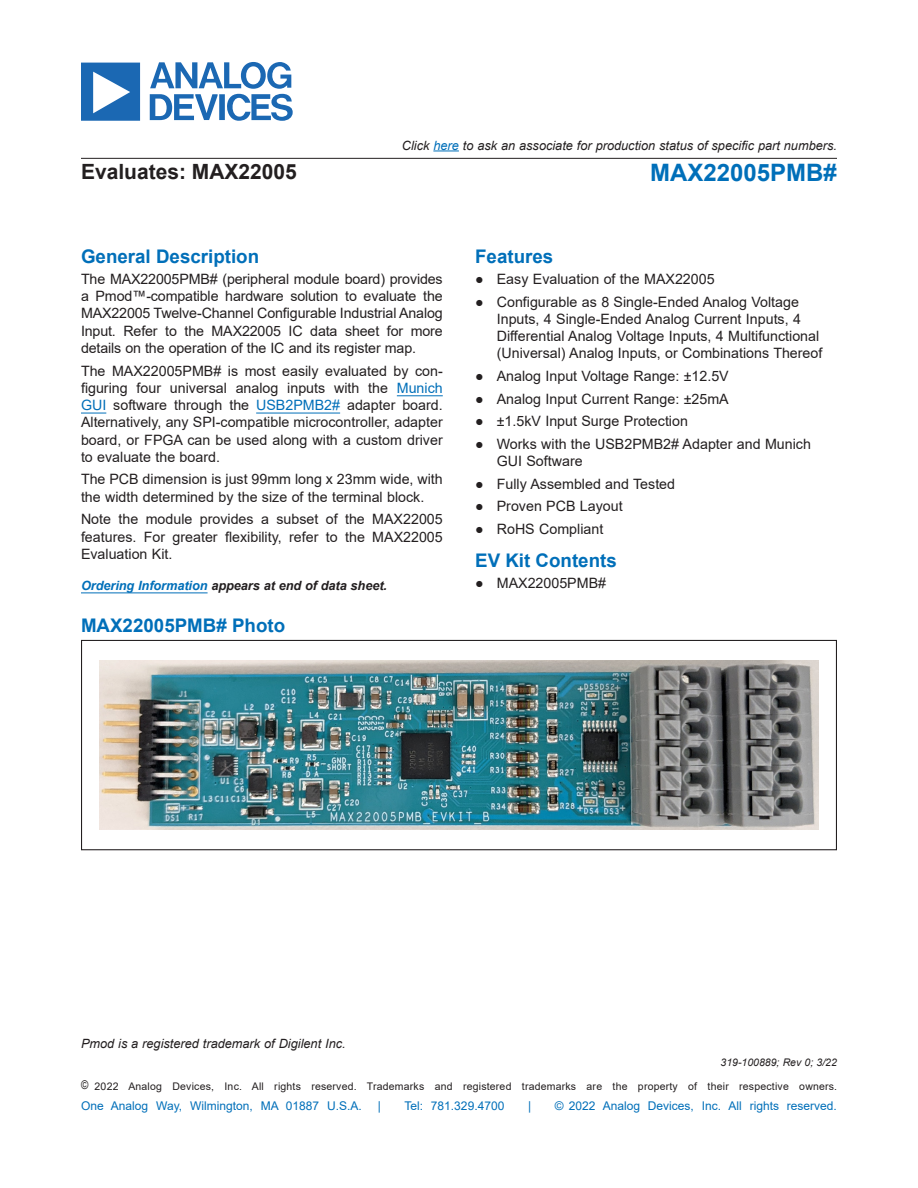
<style>
.page{position:relative;width:918px;height:1188px;background:#fff}
.page>*{position:absolute;margin:0;border:0;box-sizing:border-box;transform-origin:0 0}
.t1{font:700 24px "Arial";color:#006fb9}
.t2{font:700 21px "Arial";color:#231f20}
.H1{font:700 18.75px "Arial";color:#006fb9}
.Body_Text{font:14.25px/17.2px "Arial";color:#231f20;text-align:justify}
.Caption{font:italic 12.75px "Arial";color:#231f20}
.Caption-2{font:italic 700 12.75px "Arial";letter-spacing:-.005em;color:#231f20}
.t3{font:12px "Arial";color:#006fb9}
.t4{font:10.5px "Arial";letter-spacing:.02em;color:#231f20}
.t5{font:italic 10.5px "Arial";color:#231f20}
.s1{color:#006fb9}
.s2{font-family:"Arial Narrow";font-size:12px}
</style>
<div class="page">
<hr style="left:81px;top:158px;width:756px;height:1px;background:#231f20">
<svg style="left:81px;top:62px;width:212px;height:59px"></svg>
<svg style="left:433px;top:150px;width:26px;height:1px"></svg>
<hr style="left:397px;top:396px;width:46px;height:1px;background:#006fb9">
<svg style="left:81px;top:413px;width:25px;height:1px"></svg>
<hr style="left:256px;top:413px;width:84px;height:1px;background:#006fb9">
<hr style="left:81px;top:593px;width:127px;height:1px;background:#006fb9">
<img style="left:99px;top:661px;width:720px;height:169px">
<div style="left:81px;top:640px;width:756px;height:210px;border:1px solid #231f20"></div>
<p class="Caption" style="left:402px;top:137px;width:437px">Click <span class="s1">here</span> to ask an associate for production status of specific part numbers.</p>
<h2 class="t2" style="left:81px;top:156px;width:217px">Evaluates: MAX22005</h2>
<h1 class="t1" style="left:650px;top:155px;width:188px">MAX22005PMB#</h1>
<p class="H1" style="left:81px;top:244px;width:180px">General Description</p>
<p class="Body_Text" style="left:81px;top:270px;width:363px">The MAX22005PMB# (peripheral module board) provides a Pmod™-compatible hardware solution to evaluate the MAX22005 Twelve-Channel Configurable Industrial Analog Input. Refer to the MAX22005 IC data sheet for more details on the operation of the IC and its register map.</p>
<p class="Body_Text" style="left:81px;top:362px;width:363px">The MAX22005PMB# is most easily evaluated by con&shy;figuring four universal analog inputs with the <span class="s1">Munich GUI</span> software through the <span class="s1">USB2PMB2#</span> adapter board.<br>Alternatively, any SPI-compatible microcontroller, adapter board, or FPGA can be used along with a custom driver to evaluate the board.</p>
<p class="Body_Text" style="left:81px;top:471px;width:363px">The PCB dimension is just 99mm long x 23mm wide, with the width determined by the size of the terminal block.</p>
<p class="Body_Text" style="left:81px;top:511px;width:363px">Note the module provides a subset of the MAX22005 features. For greater flexibility, refer to the MAX22005<br>Evaluation Kit.</p>
<p class="Caption-2" style="left:81px;top:577px;width:308px"><span class="s1">Ordering Information</span> appears at end of data sheet.</p>
<p class="H1" style="left:81px;top:612px;width:206px">MAX22005PMB# Photo</p>
<p class="H1" style="left:475px;top:244px;width:80px">Features</p>
<p class="Body_Text" style="left:475px;top:270px;width:241px">● Easy Evaluation of the MAX22005</p>
<p class="Body_Text" style="left:497px;top:293px;width:327px;text-align:left;text-indent:-22px">● Configurable as 8 Single-Ended Analog Voltage Inputs, 4 Single-Ended Analog Current Inputs, 4<br>Differential Analog Voltage Inputs, 4 Multifunctional (Universal) Analog Inputs, or Combinations Thereof</p>
<p class="Body_Text" style="left:475px;top:367px;width:255px">● Analog Input Voltage Range: ±12.5V</p>
<p class="Body_Text" style="left:475px;top:390px;width:255px">● Analog Input Current Range: ±25mA</p>
<p class="Body_Text" style="left:475px;top:413px;width:214px">● ±1.5kV Input Surge Protection</p>
<p class="Body_Text" style="left:497px;top:435px;width:316px;text-indent:-22px">● Works with the USB2PMB2# Adapter and Munich<br>GUI Software</p>
<p class="Body_Text" style="left:475px;top:475px;width:201px">● Fully Assembled and Tested</p>
<p class="Body_Text" style="left:475px;top:498px;width:149px">● Proven PCB Layout</p>
<p class="Body_Text" style="left:475px;top:520px;width:130px">● RoHS Compliant</p>
<p class="H1" style="left:475px;top:548px;width:143px">EV Kit Contents</p>
<p class="Body_Text" style="left:475px;top:574px;width:132px">● MAX22005PMB#</p>
<p class="Caption" style="left:81px;top:1035px;width:266px">Pmod is a registered trademark of Digilent Inc.</p>
<p class="t5" style="left:721px;top:1055px;width:118px">319-100889; Rev 0; 3/22</p>
<p class="t4" style="left:81px;top:1079px;width:758px"><span class="s2">©</span> 2022 Analog Devices, Inc. All rights reserved. Trademarks and registered trademarks are the property of their respective owners.</p>
<p class="t3" style="left:81px;top:1097px;width:282px">One Analog Way, Wilmington, MA 01887 U.S.A.</p>
<p class="t3" style="left:378px;top:1097px;width:5px">|</p>
<p class="t3" style="left:404px;top:1097px;width:101px">Tel: 781.329.4700</p>
<p class="t3" style="left:528px;top:1097px;width:5px">|</p>
<p class="t3" style="left:555px;top:1097px;width:284px">© 2022 Analog Devices, Inc. All rights reserved.</p>
</div>
